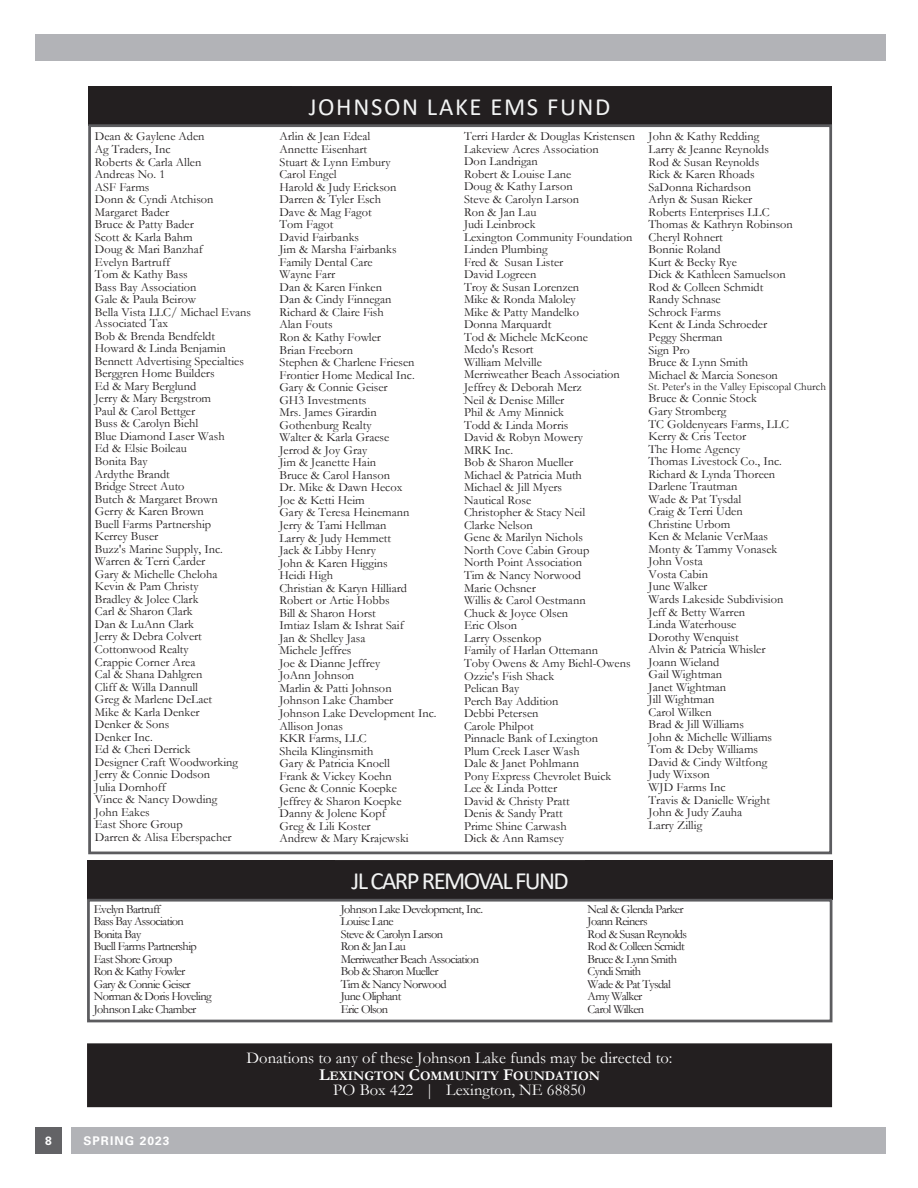
<style>
.page{position:relative;width:918px;height:1188px;background:#fff}
.page>*{position:absolute;margin:0;border:0;box-sizing:border-box;transform-origin:0 0}
.t1{font:24.75px "Calibri";letter-spacing:.06em;color:#f3f4f4}
.t2{font:24.75px "Calibri";letter-spacing:-.065em;color:#f3f4f4}
.t3{font:16.5px "Garamond";color:#fff}
.t4{font:700 13.2px "Garamond";color:#fff}
.t5{font:12.45px/12.6px "Garamond";color:#231f20}
.t6{font:12.45px/12.6px "Garamond";letter-spacing:-.05em;color:#231f20}
.t7{font:700 12px "Univers LT Std";letter-spacing:.09em;color:#fff}
.t8{font:10.95px "Garamond";color:#231f20}
.s1{font-size:16.5px}
</style>
<div class="page">
<div style="left:72px;top:1127px;width:814px;height:27px;background:#b2b3b7"></div>
<div style="left:35px;top:1127px;width:27px;height:27px;background:#636366"></div>
<div style="left:35px;top:34px;width:851px;height:27px;background:#b2b3b7"></div>
<div style="left:87px;top:861px;width:746px;height:39px;background:#231f20"></div>
<img style="left:335px;top:860px;width:250px;height:39px">
<div style="left:87px;top:899px;width:745px;height:123px;border:3px solid #5c5c5f"></div>
<div style="left:88px;top:86px;width:744px;height:40px;background:#231f20"></div>
<div style="left:88px;top:124px;width:744px;height:730px;border:3px solid #5c5c5f"></div>
<div style="left:88px;top:1045px;width:743px;height:61px;background:#231f20"></div>
<div style="left:87px;top:1043px;width:745px;height:64px;border:3px solid #231f20"></div>
<p class="t5" style="left:95px;top:130px;width:158px">Dean &amp; Gaylene Aden<br>Ag Traders, Inc<br>Roberts &amp; Carla Allen<br>Andreas No. 1<br>ASF Farms<br>Donn &amp; Cyndi Atchison<br>Margaret Bader<br>Bruce &amp; Patty Bader<br>Scott &amp; Karla Bahm<br>Doug &amp; Mari Banzhaf<br>Evelyn Bartruff<br>Tom &amp; Kathy Bass<br>Bass Bay Association<br>Gale &amp; Paula Beirow<br>Bella Vista LLC/ Michael Evans</p>
<p class="t5" style="left:95px;top:317px;width:150px">Associated Tax<br>Bob &amp; Brenda Bendfeldt<br>Howard &amp; Linda Benjamin<br>Bennett Advertising Specialties<br>Berggren Home Builders<br>Ed &amp; Mary Berglund<br>Jerry &amp; Mary Bergstrom<br>Paul &amp; Carol Bettger<br>Buss &amp; Carolyn Biehl<br>Blue Diamond Laser Wash<br>Ed &amp; Elsie Boileau<br>Bonita Bay<br>Ardythe Brandt<br>Bridge Street Auto<br>Butch &amp; Margaret Brown<br>Gerry &amp; Karen Brown<br>Buell Farms Partnership<br>Kerrey Buser<br>Buzz's Marine Supply, Inc.<br>Warren &amp; Terri Carder<br>Gary &amp; Michelle Cheloha<br>Kevin &amp; Pam Christy<br>Bradley &amp; Jolee Clark<br>Carl &amp; Sharon Clark<br>Dan &amp; LuAnn Clark<br>Jerry &amp; Debra Colvert<br>Cottonwood Realty<br>Crappie Corner Area<br>Cal &amp; Shana Dahlgren<br>Cliff &amp; Willa Dannull<br>Greg &amp; Marlene DeLaet<br>Mike &amp; Karla Denker<br>Denker &amp; Sons<br>Denker Inc.<br>Ed &amp; Cheri Derrick<br>Designer Craft Woodworking<br>Jerry &amp; Connie Dodson<br>Julia Dornhoff<br>Vince &amp; Nancy Dowding<br>John Eakes<br>East Shore Group<br>Darren &amp; Alisa Eberspacher</p>
<h1 class="t1" style="left:309px;top:89px;width:303px">JOHNSON LAKE EMS FUND</h1>
<p class="t5" style="left:279px;top:130px;width:159px">Arlin &amp; Jean Edeal<br>Annette Eisenhart<br>Stuart &amp; Lynn Embury<br>Carol Engel<br>Harold &amp; Judy Erickson<br>Darren &amp; Tyler Esch<br>Dave &amp; Mag Fagot<br>Tom Fagot<br>David Fairbanks<br>Jim &amp; Marsha Fairbanks<br>Family Dental Care<br>Wayne Farr<br>Dan &amp; Karen Finken<br>Dan &amp; Cindy Finnegan<br>Richard &amp; Claire Fish<br>Alan Fouts<br>Ron &amp; Kathy Fowler<br>Brian Freeborn<br>Stephen &amp; Charlene Friesen<br>Frontier Home Medical Inc.<br>Gary &amp; Connie Geiser<br>GH3 Investments<br>Mrs. James Girardin<br>Gothenburg Realty<br>Walter &amp; Karla Graese<br>Jerrod &amp; Joy Gray<br>Jim &amp; Jeanette Hain<br>Bruce &amp; Carol Hanson<br>Dr. Mike &amp; Dawn Hecox<br>Joe &amp; Ketti Heim<br>Gary &amp; Teresa Heinemann<br>Jerry &amp; Tami Hellman<br>Larry &amp; Judy Hemmett<br>Jack &amp; Libby Henry<br>John &amp; Karen Higgins<br>Heidi High<br>Christian &amp; Karyn Hilliard<br>Robert or Artie Hobbs<br>Bill &amp; Sharon Horst<br>Imtiaz Islam &amp; Ishrat Saif<br>Jan &amp; Shelley Jasa<br>Michele Jeffres<br>Joe &amp; Dianne Jeffrey<br>JoAnn Johnson<br>Marlin &amp; Patti Johnson<br>Johnson Lake Chamber<br>Johnson Lake Development Inc.<br>Allison Jonas<br>KKR Farms, LLC<br>Sheila Klinginsmith<br>Gary &amp; Patricia Knoell<br>Frank &amp; Vickey Koehn<br>Gene &amp; Connie Koepke<br>Jeffrey &amp; Sharon Koepke<br>Danny &amp; Jolene Kopf<br>Greg &amp; Lili Koster<br>Andrew &amp; Mary Krajewski</p>
<p class="t5" style="left:464px;top:130px;width:172px">Terri Harder &amp; Douglas Kristensen<br>Lakeview Acres Association<br>Don Landrigan<br>Robert &amp; Louise Lane<br>Doug &amp; Kathy Larson<br>Steve &amp; Carolyn Larson<br>Ron &amp; Jan Lau<br>Judi Leinbrock<br>Lexington Community Foundation<br>Linden Plumbing<br>Fred &amp; Susan Lister<br>David Logreen<br>Troy &amp; Susan Lorenzen<br>Mike &amp; Ronda Maloley<br>Mike &amp; Patty Mandelko<br>Donna Marquardt<br>Tod &amp; Michele McKeone<br>Medo's Resort<br>William Melville<br>Merriweather Beach Association<br>Jeffrey &amp; Deborah Merz<br>Neil &amp; Denise Miller<br>Phil &amp; Amy Minnick<br>Todd &amp; Linda Morris<br>David &amp; Robyn Mowery<br>MRK Inc.<br>Bob &amp; Sharon Mueller<br>Michael &amp; Patricia Muth<br>Michael &amp; Jill Myers<br>Nautical Rose<br>Christopher &amp; Stacy Neil<br>Clarke Nelson<br>Gene &amp; Marilyn Nichols<br>North Cove Cabin Group<br>North Point Association<br>Tim &amp; Nancy Norwood<br>Marie Ochsner<br>Willis &amp; Carol Oestmann<br>Chuck &amp; Joyce Olsen<br>Eric Olson<br>Larry Ossenkop<br>Family of Harlan Ottemann<br>Toby Owens &amp; Amy Biehl-Owens<br>Ozzie's Fish Shack<br>Pelican Bay<br>Perch Bay Addition<br>Debbi Petersen<br>Carole Philpot<br>Pinnacle Bank of Lexington<br>Plum Creek Laser Wash<br>Dale &amp; Janet Pohlmann<br>Pony Express Chevrolet Buick<br>Lee &amp; Linda Potter<br>David &amp; Christy Pratt<br>Denis &amp; Sandy Pratt<br>Prime Shine Carwash<br>Dick &amp; Ann Ramsey</p>
<p class="t5" style="left:649px;top:130px;width:146px">John &amp; Kathy Redding<br>Larry &amp; Jeanne Reynolds<br>Rod &amp; Susan Reynolds<br>Rick &amp; Karen Rhoads<br>SaDonna Richardson<br>Arlyn &amp; Susan Rieker<br>Roberts Enterprises LLC<br>Thomas &amp; Kathryn Robinson<br>Cheryl Rohnert<br>Bonnie Roland<br>Kurt &amp; Becky Rye<br>Dick &amp; Kathleen Samuelson<br>Rod &amp; Colleen Schmidt<br>Randy Schnase<br>Schrock Farms<br>Kent &amp; Linda Schroeder<br>Peggy Sherman<br>Sign Pro<br>Bruce &amp; Lynn Smith<br>Michael &amp; Marcia Soneson</p>
<p class="t8" style="left:649px;top:380px;width:179px">St. Peter's in the Valley Episcopal Church</p>
<p class="t5" style="left:649px;top:392px;width:142px">Bruce &amp; Connie Stock<br>Gary Stromberg<br>TC Goldenyears Farms, LLC<br>Kerry &amp; Cris Teetor<br>The Home Agency<br>Thomas Livestock Co., Inc.<br>Richard &amp; Lynda Thoreen<br>Darlene Trautman<br>Wade &amp; Pat Tysdal<br>Craig &amp; Terri Uden<br>Christine Urbom<br>Ken &amp; Melanie VerMaas<br>Monty &amp; Tammy Vonasek<br>John Vosta<br>Vosta Cabin<br>June Walker<br>Wards Lakeside Subdivision<br>Jeff &amp; Betty Warren<br>Linda Waterhouse<br>Dorothy Wenquist<br>Alvin &amp; Patricia Whisler<br>Joann Wieland<br>Gail Wightman<br>Janet Wightman<br>Jill Wightman<br>Carol Wilken<br>Brad &amp; Jill Williams<br>John &amp; Michelle Williams<br>Tom &amp; Deby Williams<br>David &amp; Cindy Wiltfong<br>Judy Wixson<br>WJD Farms Inc<br>Travis &amp; Danielle Wright<br>John &amp; Judy Zauha<br>Larry Zillig</p>
<h1 class="t2" style="left:352px;top:864px;width:219px">JL CARP REMOVAL FUND</h1>
<p class="t6" style="left:94px;top:902px;width:119px">Evelyn Bartruff<br>Bass Bay Association<br>Bonita Bay<br>Buell Farms Partnership<br>East Shore Group<br>Ron &amp; Kathy Fowler<br>Gary &amp; Connie Geiser<br>Norman &amp; Doris Hoveling<br>Johnson Lake Chamber</p>
<p class="t6" style="left:341px;top:902px;width:144px">Johnson Lake Development, Inc.<br>Louise Lane<br>Steve &amp; Carolyn Larson<br>Ron &amp; Jan Lau<br>Merriweather Beach Association<br>Bob &amp; Sharon Mueller<br>Tim &amp; Nancy Norwood<br>June Oliphant<br>Eric Olson</p>
<p class="t6" style="left:588px;top:902px;width:101px">Neal &amp; Glenda Parker<br>Joann Reiners<br>Rod &amp; Susan Reynolds<br>Rod &amp; Colleen Scmidt<br>Bruce &amp; Lynn Smith<br>Cyndi Smith<br>Wade &amp; Pat Tysdal<br>Amy Walker<br>Carol Wilken</p>
<p class="t7" style="left:45px;top:1134px;width:8px">8</p>
<p class="t7" style="left:83px;top:1134px;width:88px">SPRING 2023</p>
<h2 class="t3" style="left:247px;top:1047px;width:428px">Donations to any of these Johnson Lake funds may be directed to:</h2>
<p class="t4" style="left:319px;top:1067px;width:282px"><span class="s1">L</span>EXINGTON <span class="s1">C</span>OMMUNITY <span class="s1">F</span>OUNDATION</p>
<h2 class="t3" style="left:333px;top:1079px;width:254px">PO Box 422 | Lexington, NE 68850</h2>
</div>
